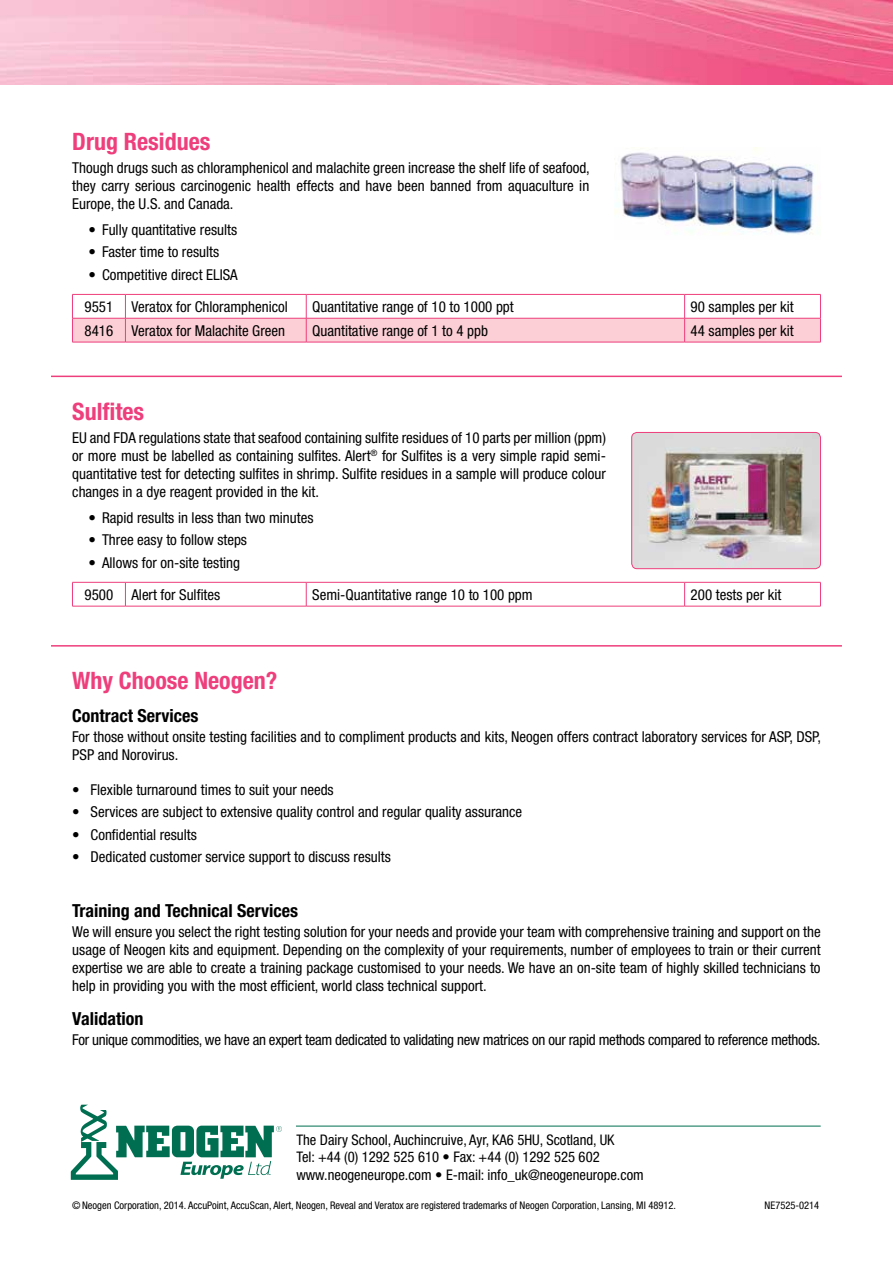
<style>
.page{position:relative;width:893px;height:1263px;background:#fff}
.page>*{position:absolute;margin:0;border:0;box-sizing:border-box;transform-origin:0 0}
.t1{font:700 condensed 24px "Helvetica Neue";color:#ee3e7b}
.t2{font:700 condensed 18px "Helvetica Neue";color:#000}
.t3{font:condensed 15px/18px "Helvetica Neue";color:#000;text-align:justify}
.t4{font:condensed 15px "Helvetica Neue";letter-spacing:-.02em;color:#000}
.t5{font:condensed 14.7px/17.5px "Helvetica Neue";color:#000}
.t6{font:condensed 10.5px "Helvetica Neue";color:#000}
</style>
<div class="page">
<svg style="left:72px;top:294px;width:749px;height:48px"></svg>
<hr style="left:72px;top:342px;width:53px;height:1px;background:#ee3e7b">
<hr style="left:125px;top:342px;width:181px;height:1px;background:#ee3e7b">
<hr style="left:306px;top:342px;width:379px;height:1px;background:#ee3e7b">
<hr style="left:685px;top:342px;width:136px;height:1px;background:#ee3e7b">
<svg style="left:72px;top:582px;width:749px;height:24px"></svg>
<hr style="left:72px;top:606px;width:53px;height:1px;background:#ee3e7b">
<hr style="left:125px;top:606px;width:181px;height:1px;background:#ee3e7b">
<hr style="left:306px;top:606px;width:379px;height:1px;background:#ee3e7b">
<hr style="left:685px;top:606px;width:136px;height:1px;background:#ee3e7b">
<svg style="left:71px;top:1105px;width:211px;height:75px"></svg>
<hr style="left:296px;top:1126px;width:525px;height:1px;background:#006f51">
<img style="left:615px;top:148px;width:199px;height:87px">
<img style="left:0;top:0;width:893px;height:84px">
<img style="left:632px;top:432px;width:188px;height:137px">
<div style="left:631px;top:432px;width:190px;height:137px;border:1px solid #ee3e7b;border-radius:5px"></div>
<hr style="left:51px;top:645px;width:791px;height:2px;background:#ee3e7b">
<hr style="left:51px;top:376px;width:791px;height:1px;background:#ee3e7b">
<h1 class="t1" style="left:72px;top:127px;width:140px">Drug Residues</h1>
<p class="t3" style="left:72px;top:158px;width:519px">Though drugs such as chloramphenicol and malachite green increase the shelf life of seafood, they carry serious carcinogenic health effects and have been banned from aquaculture in Europe, the U.S. and Canada.</p>
<p class="t3" style="left:89px;top:221px;width:150px">• Fully quantitative results</p>
<p class="t3" style="left:89px;top:243px;width:132px">• Faster time to results</p>
<p class="t3" style="left:85px;top:258px;width:205px;line-height:32.5px">• Competitive direct ELISA<br>9551 Veratox for Chloramphenicol</p>
<p class="t3" style="left:312px;top:298px;width:203px">Quantitative range of 10 to 1000 ppt</p>
<p class="t3" style="left:691px;top:298px;width:105px">90 samples per kit</p>
<p class="t3" style="left:85px;top:322px;width:202px">8416 Veratox for Malachite Green</p>
<p class="t3" style="left:312px;top:322px;width:177px">Quantitative range of 1 to 4 ppb</p>
<p class="t3" style="left:691px;top:322px;width:105px">44 samples per kit</p>
<h1 class="t1" style="left:72px;top:397px;width:73px">Sulfites</h1>
<p class="t3" style="left:72px;top:428px;width:535px">EU and FDA regulations state that seafood containing sulfite residues of 10 parts per million (ppm) or more must be labelled as containing sulfites. Alert<sup>®</sup> for Sulfites is a very simple rapid semi&shy;quantitative test for detecting sulfites in shrimp. Sulfite residues in a sample will produce colour changes in a dye reagent provided in the kit.</p>
<p class="t3" style="left:89px;top:509px;width:226px">• Rapid results in less than two minutes</p>
<p class="t3" style="left:89px;top:531px;width:160px">• Three easy to follow steps</p>
<p class="t3" style="left:85px;top:546px;width:157px;line-height:32.5px">• Allows for on-site testing<br>9500 Alert for Sulfites</p>
<p class="t3" style="left:312px;top:586px;width:222px">Semi-Quantitative range 10 to 100 ppm</p>
<p class="t3" style="left:691px;top:586px;width:92px">200 tests per kit</p>
<h1 class="t1" style="left:72px;top:666px;width:207px">Why Choose Neogen?</h1>
<p class="t2" style="left:72px;top:705px;width:128px">Contract Services</p>
<p class="t3" style="left:72px;top:728px;width:750px">For those without onsite testing facilities and to compliment products and kits, Neogen offers contract laboratory services for ASP, DSP,<br>PSP and Norovirus.</p>
<p class="t3" style="left:72px;top:781px;width:263px">• Flexible turnaround times to suit your needs</p>
<p class="t3" style="left:72px;top:803px;width:451px">• Services are subject to extensive quality control and regular quality assurance</p>
<p class="t3" style="left:72px;top:825px;width:126px">• Confidential results</p>
<p class="t3" style="left:72px;top:847px;width:320px">• Dedicated customer service support to discuss results</p>
<p class="t2" style="left:72px;top:900px;width:227px">Training and Technical Services</p>
<p class="t3" style="left:72px;top:923px;width:750px">We will ensure you select the right testing solution for your needs and provide your team with comprehensive training and support on the usage of Neogen kits and equipment. Depending on the complexity of your requirements, number of employees to train or their current expertise we are able to create a training package customised to your needs. We have an on-site team of highly skilled technicians to help in providing you with the most efficient, world class technical support.</p>
<p class="t2" style="left:72px;top:1007px;width:73px">Validation</p>
<p class="t4" style="left:72px;top:1031px;width:750px">For unique commodities, we have an expert team dedicated to validating new matrices on our rapid methods compared to reference methods.</p>
<p class="t5" style="left:296px;top:1131px;width:349px">The Dairy School, Auchincruive, Ayr, KA6 5HU, Scotland, UK<br>Tel: +44 (0) 1292 525 610 • Fax: +44 (0) 1292 525 602 www.neogeneurope.com • E-mail: info_uk@neogeneurope.com</p>
<p class="t6" style="left:72px;top:1200px;width:605px">© Neogen Corporation, 2014. AccuPoint, AccuScan, Alert, Neogen, Reveal and Veratox are registered trademarks of Neogen Corporation, Lansing, MI 48912.</p>
<p class="t6" style="left:765px;top:1200px;width:56px">NE7525-0214</p>
</div>
